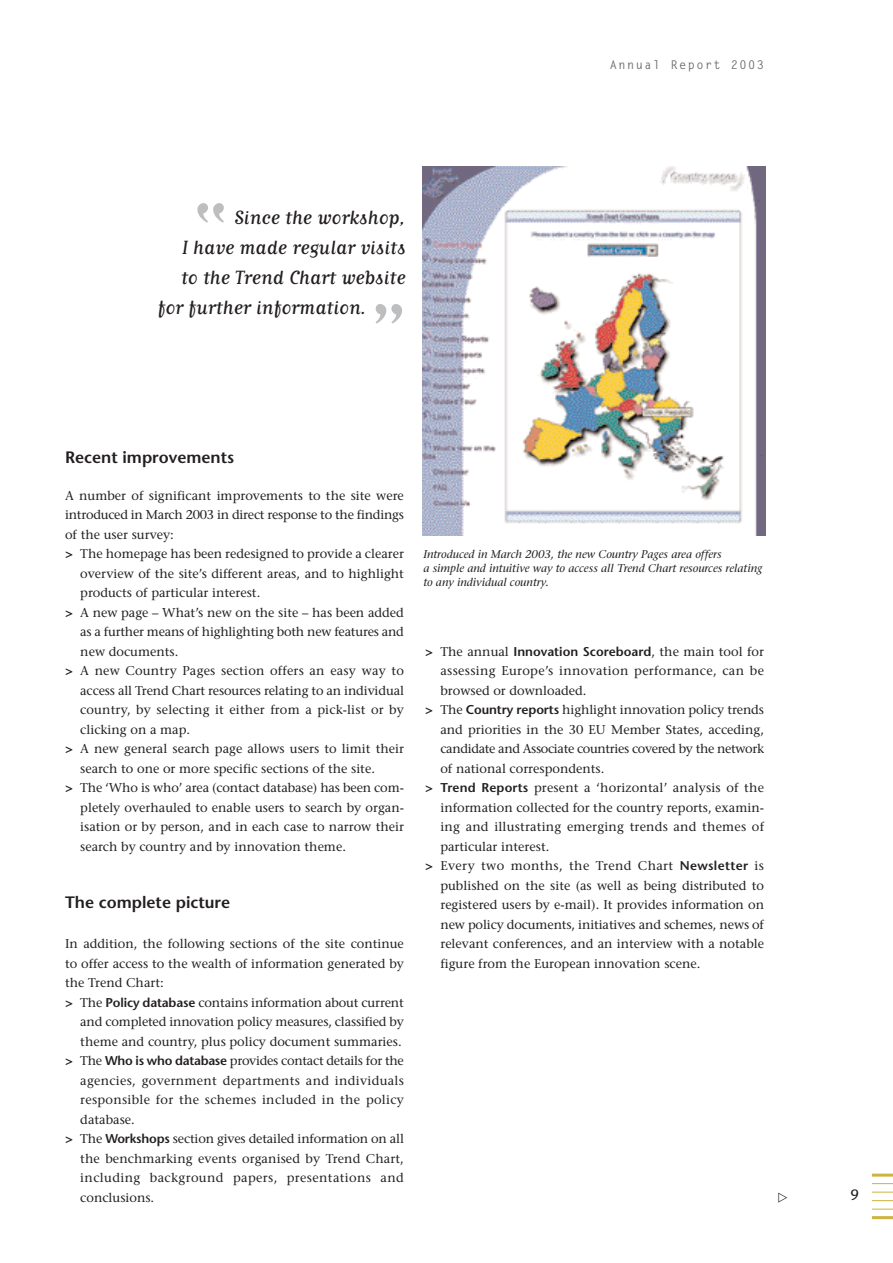
<style>
.page{position:relative;width:893px;height:1263px;background:#fff}
.page>*{position:absolute;margin:0;border:0;box-sizing:border-box;transform-origin:0 0}
.t1{font:100.35px "Matrix Script";color:#bcbec0}
.t2{font:22.5px "Matrix Script";color:#231f1f}
.t3{font:600 16.5px "Stone Sans";color:#231f1f}
.t4{font:15px "Stone Sans";color:#231f1f}
.t5{font:12.75px "Stone Serif";color:#231f1f}
.t6{font:12.75px "Stone Serif";letter-spacing:-.02em;color:#231f1f}
.t7{font:12.75px "Stone Serif";letter-spacing:.02em;color:#231f1f}
.t8{font:12.75px "Stone Serif";letter-spacing:.03em;color:#231f1f}
.t9{font:12.75px "Stone Serif";letter-spacing:-.03em;color:#231f1f}
.t10{font:12.75px "Stone Serif";letter-spacing:-.025em;color:#231f1f}
.t11{font:12.75px "Stone Serif";letter-spacing:.025em;color:#231f1f}
.t12{font:12.75px "European Pi Three";color:#231f1f}
.t13{font:700 12px "Letter Gothic";letter-spacing:.12em;color:#6d6e71}
.t14{font:italic 11.25px/14.1px "Stone Serif";color:#231f1f}
.s1{font-family:"Stone Sans";font-weight:700}
.s2{font-family:"Stone Sans";font-weight:600}
</style>
<div class="page">
<hr style="left:871px;top:1216px;width:21px;height:3px;background:#cdb441">
<svg style="left:872px;top:1209px;width:20px;height:1px"></svg>
<svg style="left:871px;top:1200px;width:21px;height:1px"></svg>
<svg style="left:872px;top:1192px;width:20px;height:1px"></svg>
<svg style="left:871px;top:1183px;width:21px;height:1px"></svg>
<hr style="left:871px;top:1174px;width:21px;height:3px;background:#cdb441">
<img style="left:422px;top:167px;width:343px;height:369px">
<h1 class="t1" style="left:187px;top:202px;width:38px">“</h1>
<h2 class="t2" style="left:234px;top:210px;width:172px">Since the workshop,</h2>
<h2 class="t2" style="left:182px;top:240px;width:225px">I have made regular visits</h2>
<h2 class="t2" style="left:181px;top:270px;width:226px">to the Trend Chart website</h2>
<h2 class="t2" style="left:158px;top:300px;width:210px">for further information.</h2>
<p class="t13" style="left:610px;top:60px;width:156px">Annual Report 2003</p>
<p class="t3" style="left:65px;top:451px;width:171px">Recent improvements</p>
<p class="t5" style="left:65px;top:490px;width:340px">A number of significant improvements to the site were</p>
<p class="t6" style="left:65px;top:510px;width:340px">introduced in March 2003 in direct response to the findings</p>
<p class="t5" style="left:65px;top:529px;width:110px">of the user survey:</p>
<p class="t5" style="left:65px;top:549px;width:340px"><span class="s1">&gt;</span> The homepage has been redesigned to provide a clearer</p>
<p class="t5" style="left:80px;top:568px;width:325px">overview of the site’s different areas, and to highlight</p>
<p class="t5" style="left:80px;top:588px;width:181px">products of particular interest.</p>
<p class="t5" style="left:65px;top:607px;width:340px"><span class="s1">&gt;</span> A new page – What’s new on the site – has been added</p>
<p class="t6" style="left:80px;top:627px;width:325px">as a further means of highlighting both new features and</p>
<p class="t5" style="left:80px;top:646px;width:100px">new documents.</p>
<p class="t5" style="left:65px;top:666px;width:340px"><span class="s1">&gt;</span> A new Country Pages section offers an easy way to</p>
<p class="t5" style="left:80px;top:685px;width:325px">access all Trend Chart resources relating to an individual</p>
<p class="t5" style="left:80px;top:705px;width:325px">country, by selecting it either from a pick-list or by</p>
<p class="t5" style="left:80px;top:724px;width:111px">clicking on a map.</p>
<p class="t5" style="left:65px;top:744px;width:340px"><span class="s1">&gt;</span> A new general search page allows users to limit their</p>
<p class="t5" style="left:80px;top:763px;width:296px">search to one or more specific sections of the site.</p>
<p class="t5" style="left:65px;top:783px;width:340px"><span class="s1">&gt;</span> The ‘Who is who’ area (contact database) has been com-</p>
<p class="t5" style="left:80px;top:802px;width:325px">pletely overhauled to enable users to search by organ-</p>
<p class="t5" style="left:80px;top:822px;width:325px">isation or by person, and in each case to narrow their</p>
<p class="t5" style="left:80px;top:841px;width:267px">search by country and by innovation theme.</p>
<p class="t3" style="left:65px;top:895px;width:167px">The complete picture</p>
<p class="t5" style="left:65px;top:939px;width:340px">In addition, the following sections of the site continue</p>
<p class="t5" style="left:65px;top:958px;width:340px">to offer access to the wealth of information generated by</p>
<p class="t5" style="left:65px;top:978px;width:100px">the Trend Chart:</p>
<p class="t5" style="left:65px;top:997px;width:340px"><span class="s1">&gt;</span> The <span class="s2">Policy database</span> contains information about current</p>
<p class="t5" style="left:80px;top:1017px;width:325px">and completed innovation policy measures, classified by</p>
<p class="t5" style="left:80px;top:1036px;width:323px">theme and country, plus policy document summaries.</p>
<p class="t10" style="left:65px;top:1056px;width:340px"><span class="s1">&gt;</span> The <span class="s2">Who is who database</span> provides contact details for the</p>
<p class="t7" style="left:80px;top:1075px;width:325px">agencies, government departments and individuals</p>
<p class="t7" style="left:80px;top:1095px;width:325px">responsible for the schemes included in the policy</p>
<p class="t5" style="left:80px;top:1114px;width:56px">database.</p>
<p class="t5" style="left:65px;top:1134px;width:340px"><span class="s1">&gt;</span> The <span class="s2">Workshops</span> section gives detailed information on all</p>
<p class="t5" style="left:80px;top:1153px;width:325px">the benchmarking events organised by Trend Chart,</p>
<p class="t8" style="left:80px;top:1173px;width:325px">including background papers, presentations and</p>
<p class="t5" style="left:80px;top:1192px;width:75px">conclusions.</p>
<p class="t14" style="left:423px;top:549px;width:340px">Introduced in March 2003, the new Country Pages area offers<br>a simple and intuitive way to access all Trend Chart resources relating to any individual country.</p>
<p class="t5" style="left:425px;top:646px;width:340px"><span class="s1">&gt;</span> The annual <span class="s2">Innovation Scoreboard</span>, the main tool for</p>
<p class="t11" style="left:440px;top:666px;width:325px">assessing Europe’s innovation performance, can be</p>
<p class="t5" style="left:440px;top:685px;width:148px">browsed or downloaded.</p>
<p class="t5" style="left:425px;top:705px;width:340px"><span class="s1">&gt;</span> The <span class="s2">Country reports</span> highlight innovation policy trends</p>
<p class="t5" style="left:440px;top:724px;width:325px">and priorities in the 30 EU Member States, acceding,</p>
<p class="t9" style="left:440px;top:744px;width:325px">candidate and Associate countries covered by the network</p>
<p class="t5" style="left:440px;top:763px;width:165px">of national correspondents.</p>
<p class="t5" style="left:425px;top:783px;width:340px"><span class="s1">&gt;</span> <span class="s2">Trend Reports</span> present a ‘horizontal’ analysis of the</p>
<p class="t5" style="left:440px;top:802px;width:325px">information collected for the country reports, examin-</p>
<p class="t5" style="left:440px;top:822px;width:325px">ing and illustrating emerging trends and themes of</p>
<p class="t5" style="left:440px;top:841px;width:110px">particular interest.</p>
<p class="t8" style="left:425px;top:861px;width:340px"><span class="s1">&gt;</span> Every two months, the Trend Chart <span class="s2">Newsletter</span> is</p>
<p class="t5" style="left:440px;top:880px;width:325px">published on the site (as well as being distributed to</p>
<p class="t5" style="left:440px;top:900px;width:325px">registered users by e-mail). It provides information on</p>
<p class="t5" style="left:440px;top:919px;width:325px">new policy documents, initiatives and schemes, news of</p>
<p class="t5" style="left:440px;top:939px;width:325px">relevant conferences, and an interview with a notable</p>
<p class="t5" style="left:440px;top:958px;width:261px">figure from the European innovation scene.</p>
<p class="t12" style="left:777px;top:1190px;width:12px">-</p>
<p class="t4" style="left:850px;top:1189px;width:10px">9</p>
</div>
